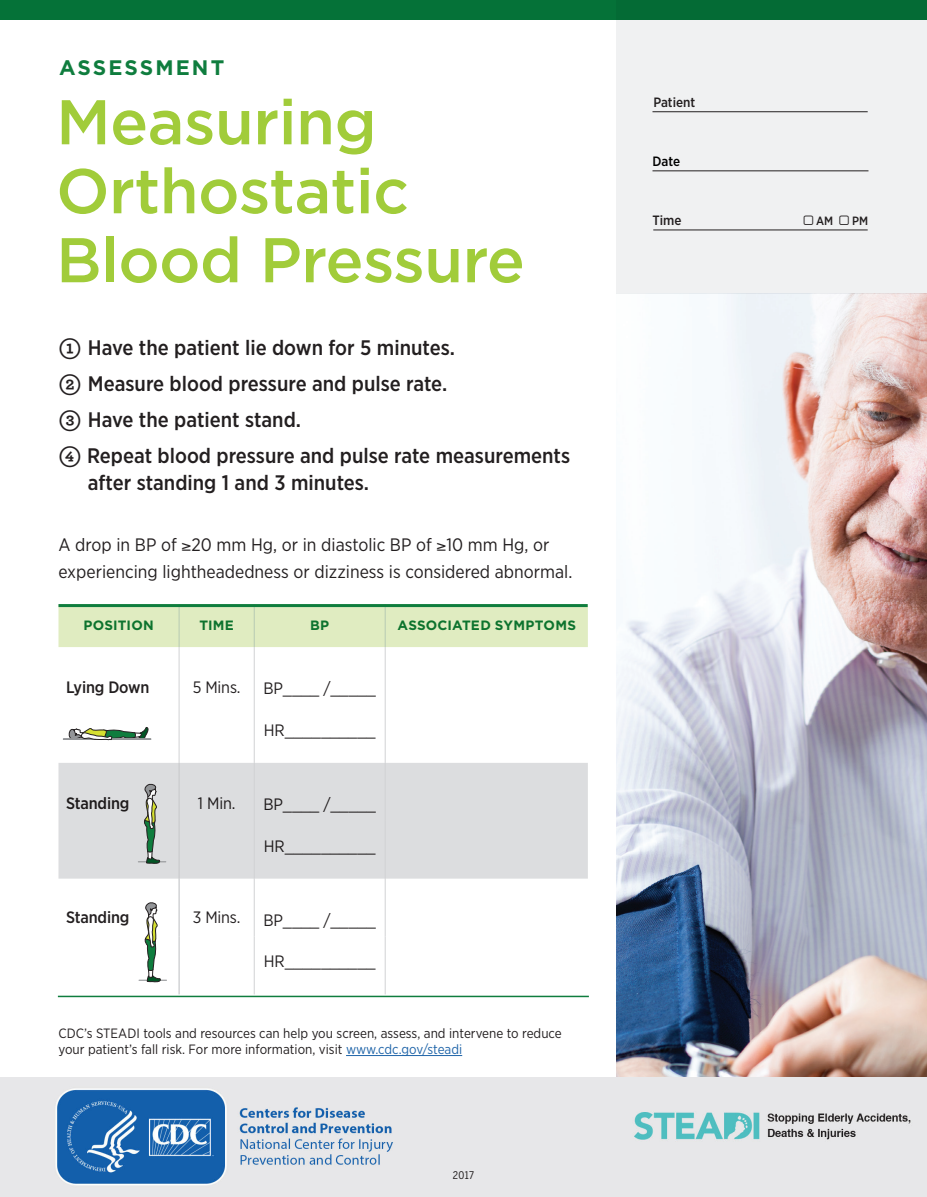
<style>
.page{position:relative;width:927px;height:1197px;background:#fff}
.page>*{position:absolute;margin:0;border:0;box-sizing:border-box;transform-origin:0 0}
.t1{font:500 63px/69px "Gotham";letter-spacing:-.01em;color:#a1cc3a}
.t2{font:500 21px/27px "Gotham Narrow";color:#231f20}
.t3{font:700 21px "Gotham";letter-spacing:.1em;color:#0f7d3e}
.t4{font:18px/27px "Gotham Narrow";color:#231f20}
.t5{font:16.5px "Gotham Narrow";letter-spacing:-.01em;color:#231f20}
.t6{font:500 16.5px "Gotham Narrow";letter-spacing:-.01em;color:#231f20}
.t7{font:13.5px/16.5px "Gotham Narrow";color:#231f20}
.t8{font:700 13.5px "Gotham";letter-spacing:.015em;color:#0f7d3e}
.t9{font:500 13.5px "Gotham Narrow";color:#231f20}
.t10{font:500 13.5px "Gotham Narrow";color:#000}
.t11{font:500 12px "Gotham Narrow";color:#231f20}
.t12{font:condensed 10.5px "Benton Sans";color:#221e1f}
.s1{font-family:"Archer";font-weight:700}
.s2{color:#2065a9}
</style>
<div class="page">
<div style="left:0;top:0;width:927px;height:19px;background:#057238"></div>
<hr style="left:346px;top:1055px;width:116px;height:1px;background:#2065a9">
<img style="left:616px;top:294px;width:311px;height:784px">
<div style="left:616px;top:0;width:311px;height:294px;background:#f0f1f2"></div>
<hr style="left:652px;top:111px;width:216px;height:1px;background:#231f20">
<hr style="left:652px;top:170px;width:216px;height:1px;background:#231f20">
<hr style="left:653px;top:229px;width:215px;height:1px;background:#231f20">
<div style="left:58px;top:607px;width:530px;height:40px;background:#e0ecc1"></div>
<div style="left:58px;top:763px;width:530px;height:116px;background:#dcdddf"></div>
<hr style="left:254px;top:647px;width:1px;height:58px;background:#d1d2d4">
<hr style="left:254px;top:763px;width:1px;height:58px;background:#d1d2d4">
<hr style="left:254px;top:879px;width:1px;height:58px;background:#d1d2d4">
<hr style="left:254px;top:705px;width:1px;height:58px;background:#d1d2d4">
<hr style="left:254px;top:821px;width:1px;height:58px;background:#d1d2d4">
<hr style="left:254px;top:937px;width:1px;height:57px;background:#d1d2d4">
<hr style="left:179px;top:647px;width:1px;height:58px;background:#d1d2d4">
<hr style="left:179px;top:705px;width:1px;height:58px;background:#d1d2d4">
<hr style="left:385px;top:647px;width:1px;height:58px;background:#d1d2d4">
<hr style="left:385px;top:705px;width:1px;height:58px;background:#d1d2d4">
<hr style="left:385px;top:763px;width:1px;height:58px;background:#d1d2d4">
<hr style="left:385px;top:821px;width:1px;height:58px;background:#d1d2d4">
<hr style="left:385px;top:879px;width:1px;height:58px;background:#d1d2d4">
<hr style="left:385px;top:937px;width:1px;height:57px;background:#d1d2d4">
<hr style="left:179px;top:879px;width:1px;height:58px;background:#bcbdc0">
<hr style="left:179px;top:937px;width:1px;height:57px;background:#bcbdc0">
<hr style="left:179px;top:604px;width:1px;height:43px;background:#b7cab3">
<hr style="left:385px;top:604px;width:1px;height:43px;background:#b7cab3">
<hr style="left:254px;top:604px;width:1px;height:43px;background:#b7cab3">
<hr style="left:179px;top:763px;width:1px;height:58px;background:#c7c8ca">
<hr style="left:179px;top:821px;width:1px;height:58px;background:#c7c8ca">
<hr style="left:58px;top:604px;width:530px;height:3px;background:#0f7d3e">
<hr style="left:63px;top:739px;width:88px;height:1px;background:#939598">
<svg style="left:68px;top:727px;width:81px;height:14px"></svg>
<svg style="left:138px;top:783px;width:28px;height:81px;background:#b3bcb4"></svg>
<hr style="left:58px;top:996px;width:531px;height:1px;background:#0f7d3e">
<svg style="left:139px;top:902px;width:28px;height:81px"></svg>
<img style="left:1px;top:1078px;width:926px;height:118px">
<p class="t3" style="left:59px;top:54px;width:167px">ASSESSMENT</p>
<h1 class="t1" style="left:56px;top:87px;width:470px">Measuring<br>Orthostatic<br>Blood Pressure</h1>
<p class="t2" style="left:58px;top:334px;width:398px"><span class="s1">1</span> Have the patient lie down for 5 minutes.</p>
<p class="t2" style="left:58px;top:370px;width:390px"><span class="s1">2</span> Measure blood pressure and pulse rate.</p>
<p class="t2" style="left:58px;top:406px;width:244px"><span class="s1">3</span> Have the patient stand.</p>
<p class="t2" style="left:88px;top:442px;width:484px;text-indent:-29px"><span class="s1">4</span> Repeat blood pressure and pulse rate measurements after standing 1 and 3 minutes.</p>
<p class="t4" style="left:58px;top:531px;width:515px">A drop in BP of ≥20 mm Hg, or in diastolic BP of ≥10 mm Hg, or experiencing lightheadedness or dizziness is considered abnormal.</p>
<p class="t8" style="left:83px;top:617px;width:72px">POSITION</p>
<p class="t8" style="left:199px;top:617px;width:36px">TIME</p>
<p class="t8" style="left:310px;top:617px;width:21px">BP</p>
<p class="t8" style="left:397px;top:617px;width:180px">ASSOCIATED SYMPTOMS</p>
<p class="t6" style="left:66px;top:677px;width:85px">Lying Down</p>
<p class="t5" style="left:193px;top:677px;width:49px">5 Mins.</p>
<p class="t5" style="left:263px;top:678px;width:114px">BP____ /_____</p>
<p class="t5" style="left:264px;top:720px;width:113px">HR__________</p>
<p class="t6" style="left:66px;top:793px;width:65px">Standing</p>
<p class="t5" style="left:198px;top:793px;width:39px">1 Min.</p>
<p class="t5" style="left:263px;top:794px;width:114px">BP____ /_____</p>
<p class="t5" style="left:264px;top:836px;width:113px">HR__________</p>
<p class="t6" style="left:66px;top:907px;width:65px">Standing</p>
<p class="t5" style="left:193px;top:907px;width:49px">3 Mins.</p>
<p class="t5" style="left:263px;top:910px;width:114px">BP____ /_____</p>
<p class="t5" style="left:264px;top:951px;width:113px">HR__________</p>
<p class="t7" style="left:58px;top:1024px;width:505px">CDC’s STEADI tools and resources can help you screen, assess, and intervene to reduce your patient’s fall risk. For more information, visit <span class="s2">www.cdc.gov/steadi</span></p>
<p class="t12" style="left:453px;top:1169px;width:23px">2017</p>
<p class="t9" style="left:653px;top:94px;width:44px">Patient</p>
<p class="t10" style="left:652px;top:153px;width:29px">Date</p>
<p class="t9" style="left:652px;top:212px;width:30px">Time</p>
<p class="t11" style="left:816px;top:214px;width:19px">AM</p>
<p class="t11" style="left:852px;top:214px;width:18px">PM</p>
</div>
